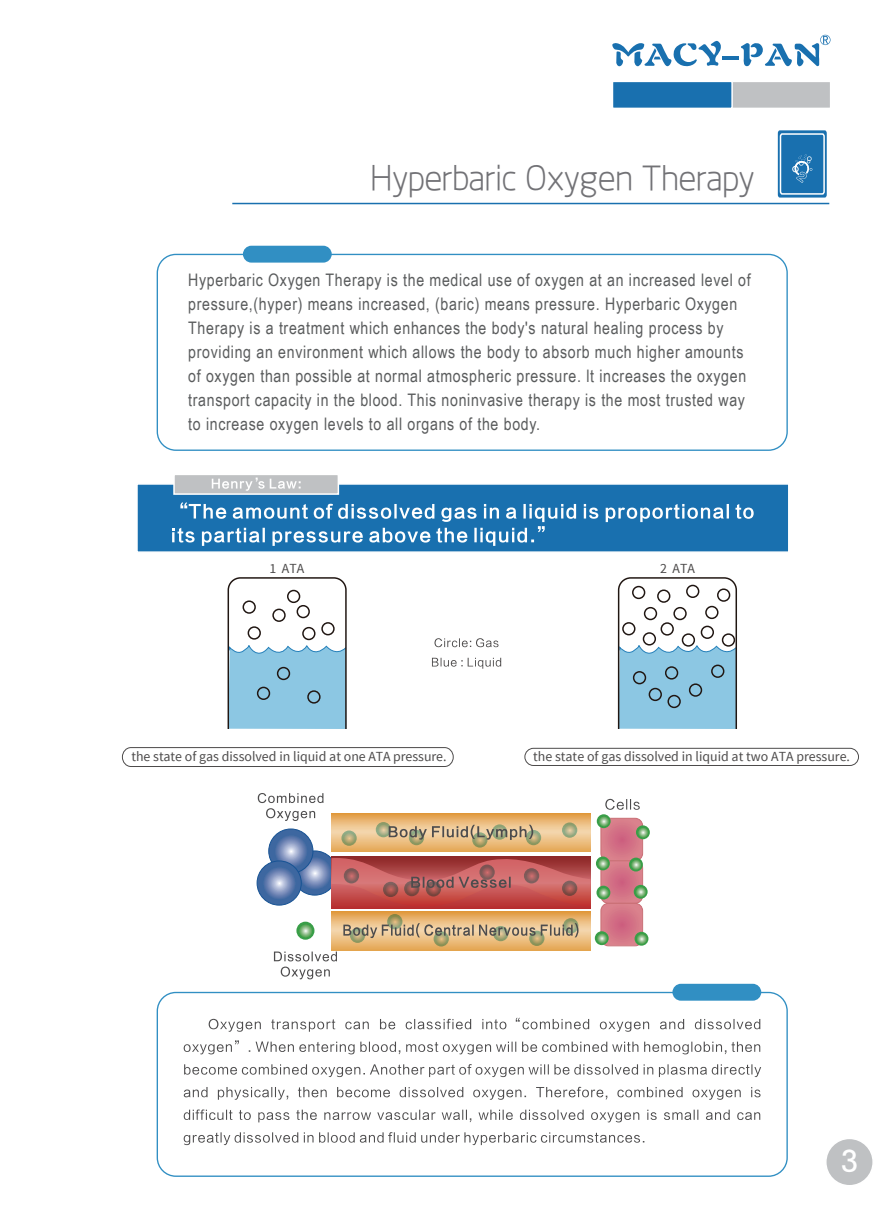
<style>
.page{position:relative;width:895px;height:1212px;background:#fff}
.page>*{position:absolute;margin:0;border:0;box-sizing:border-box;transform-origin:0 0}
.t1{font:300 36px "RTWS Yue Go Trial";letter-spacing:-.02em;color:#727276}
.t2{font:30.75px "J Mei Hei";color:#fff}
.t3{font:17.25px/24px "Arial Narrow";letter-spacing:.04em;color:#5a5c5d}
.t4{font:13.8px "Source Sans Pro";color:#4d4b4b}
</style>
<div class="page">
<div style="left:122px;top:747px;width:331px;height:20px;border:1px solid #4d4b4b;border-radius:9px"></div>
<div style="left:524px;top:748px;width:334px;height:18px;border:1px solid #4d4b4b;border-radius:9px"></div>
<div style="left:136px;top:483px;width:653px;height:70px;background:#1970af;border:2px solid #fff"></div>
<div style="left:173px;top:474px;width:166px;height:21px;background:#bfc1c3;border:2px solid #fff"></div>
<svg style="left:212px;top:478px;width:88px;height:13px"></svg>
<svg style="left:227px;top:577px;width:120px;height:152px"></svg>
<svg style="left:617px;top:577px;width:120px;height:152px"></svg>
<svg style="left:432px;top:638px;width:69px;height:31px"></svg>
<hr style="left:232px;top:203px;width:597px;height:1px;background:#1970af">
<div style="left:157px;top:992px;width:630px;height:185px;border:1px solid #318fc3;border-radius:19px"></div>
<div style="left:672px;top:984px;width:89px;height:17px;background:#318fc3;border-radius:8px"></div>
<svg style="left:184px;top:1017px;width:577px;height:128px"></svg>
<div style="left:157px;top:254px;width:630px;height:197px;border:1px solid #318fc3;border-radius:19px"></div>
<div style="left:243px;top:246px;width:89px;height:17px;background:#318fc3;border-radius:8px"></div>
<svg style="left:292px;top:851px;width:45px;height:44px"></svg>
<svg style="left:269px;top:829px;width:44px;height:44px"></svg>
<div style="left:268px;top:828px;width:45px;height:45px;border:1px solid #175394;border-radius:50%"></div>
<svg style="left:257px;top:861px;width:44px;height:44px"></svg>
<svg style="left:331px;top:813px;width:259px;height:39px;background:#e8b26b"></svg>
<svg style="left:341px;top:830px;width:16px;height:16px"></svg>
<svg style="left:562px;top:822px;width:15px;height:16px"></svg>
<div style="left:600px;top:818px;width:43px;height:43px;border:1px solid #c96e74;border-radius:8px"></div>
<div style="left:600px;top:860px;width:43px;height:44px;border:1px solid #c96e74;border-radius:8px"></div>
<svg style="left:601px;top:818px;width:41px;height:126px;background:#d37787"></svg>
<div style="left:600px;top:903px;width:43px;height:43px;border:1px solid #c96e74;border-radius:7px"></div>
<svg style="left:596px;top:814px;width:14px;height:14px"></svg>
<svg style="left:636px;top:825px;width:13px;height:14px"></svg>
<svg style="left:629px;top:857px;width:13px;height:14px"></svg>
<svg style="left:596px;top:856px;width:13px;height:14px"></svg>
<svg style="left:596px;top:886px;width:14px;height:13px"></svg>
<svg style="left:633px;top:885px;width:14px;height:14px"></svg>
<svg style="left:634px;top:932px;width:14px;height:14px"></svg>
<svg style="left:594px;top:931px;width:14px;height:14px"></svg>
<svg style="left:258px;top:793px;width:65px;height:28px"></svg>
<svg style="left:605px;top:799px;width:34px;height:11px"></svg>
<svg style="left:376px;top:822px;width:165px;height:25px;background:#c9ae7f"></svg>
<svg style="left:274px;top:856px;width:316px;height:123px"></svg>
<svg style="left:777px;top:130px;width:49px;height:68px;background:#3c86bb"></svg>
<svg style="left:172px;top:502px;width:581px;height:44px"></svg>
<div style="left:710px;top:81px;width:121px;height:28px;background:#bfc1c3;border:2px solid #fff"></div>
<div style="left:611px;top:81px;width:121px;height:28px;background:#1970af;border:2px solid #fff"></div>
<svg style="left:612px;top:40px;width:109px;height:27px"></svg>
<hr style="left:722px;top:56px;width:16px;height:4px;background:#1970af">
<svg style="left:741px;top:35px;width:89px;height:32px"></svg>
<div style="left:825px;top:1138px;width:48px;height:48px;background:#bfc1c3;border-radius:50%"></div>
<div style="left:825px;top:1137px;width:48px;height:49px;border:2px solid #fff;border-radius:50%"></div>
<h1 class="t1" style="left:370px;top:160px;width:386px">Hyperbaric Oxygen Therapy</h1>
<p class="t3" style="left:188px;top:267px;width:564px">Hyperbaric Oxygen Therapy is the medical use of oxygen at an increased level of pressure,(hyper) means increased, (baric) means pressure. Hyperbaric Oxygen Therapy is a treatment which enhances the body's natural healing process by providing an environment which allows the body to absorb much higher amounts of oxygen than possible at normal atmospheric pressure. lt increases the oxygen transport capacity in the blood. This noninvasive therapy is the most trusted way to increase oxygen levels to all organs of the body.</p>
<p class="t4" style="left:269px;top:560px;width:36px">1 ATA</p>
<p class="t4" style="left:660px;top:560px;width:36px">2 ATA</p>
<p class="t4" style="left:131px;top:748px;width:317px">the state of gas dissolved in liquid at one ATA pressure.</p>
<p class="t4" style="left:533px;top:748px;width:318px">the state of gas dissolved in liquid at two ATA pressure.</p>
<h2 class="t2" style="left:841px;top:1144px;width:19px">3</h2>
</div>
